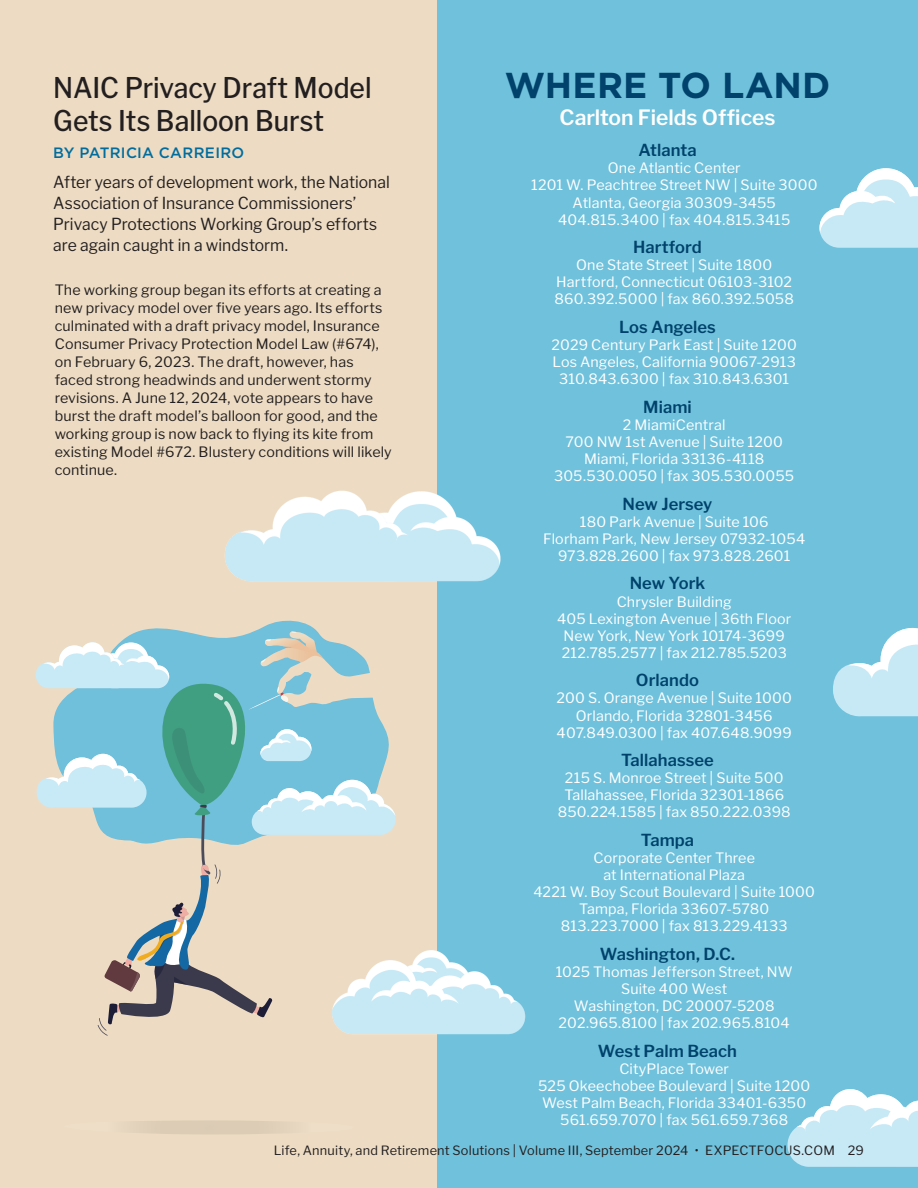
<style>
.page{position:relative;width:918px;height:1188px;background:#fff}
.page>*{position:absolute;margin:0;border:0;box-sizing:border-box;transform-origin:0 0}
.t1{font:700 36px "Gotham";letter-spacing:.005em;color:#00426b}
.t2{font:500 28.35px/33px "Libre Franklin";color:#231f20;scale:.93 1}
.t3{font:600 21px "Libre Franklin";color:#fff}
.Body_Copy{font:16.5px/21px "Libre Franklin";letter-spacing:.005em;color:#231f20;scale:.95 1}
.t4{font:600 16.5px "Libre Franklin";letter-spacing:.005em;color:#00426b}
.t5{font:500 15px "Gotham";letter-spacing:.02em;color:#006d9e}
.t6{font:14.25px/17.1px "Libre Franklin";letter-spacing:.01em;color:#fff;text-align:center}
.Body_Copy-2{font:14.25px/18px "Libre Franklin";letter-spacing:.01em;color:#231f20}
.t7{font:12.75px "Libre Franklin";letter-spacing:.015em;color:#231f20}
</style>
<div class="page">
<div style="left:0;top:0;width:450px;height:1188px;background:#eddcc3"></div>
<svg style="left:137px;top:620px;width:181px;height:12px"></svg>
<svg style="left:36px;top:632px;width:360px;height:404px"></svg>
<div style="left:136px;top:1121px;width:148px;height:13px;background:#dcccb6"></div>
<div style="left:437px;top:0;width:481px;height:1188px;background:#70c1dc"></div>
<svg style="left:819px;top:168px;width:99px;height:80px"></svg>
<svg style="left:833px;top:627px;width:85px;height:89px"></svg>
<svg style="left:787px;top:1089px;width:131px;height:78px"></svg>
<img style="left:225px;top:490px;width:276px;height:92px">
<img style="left:326px;top:946px;width:200px;height:90px">
<p class="t2" style="left:53px;top:71px;width:344px">NAIC Privacy Draft Model<br>Gets Its Balloon Burst</p>
<p class="t5" style="left:53px;top:143px;width:193px">BY PATRICIA CARREIRO</p>
<p class="Body_Copy" style="left:53px;top:172px;width:356px">After years of development work, the National Association of Insurance Commissioners’ Privacy Protections Working Group’s efforts are again caught in a windstorm.</p>
<p class="Body_Copy-2" style="left:55px;top:280px;width:339px">The working group began its efforts at creating a new privacy model over five years ago. Its efforts culminated with a draft privacy model, Insurance Consumer Privacy Protection Model Law (#674), on February 6, 2023. The draft, however, has faced strong headwinds and underwent stormy revisions. A June 12, 2024, vote appears to have burst the draft model’s balloon for good, and the working group is now back to flying its kite from existing Model #672. Blustery conditions will likely continue.</p>
<p class="t1" style="left:505px;top:61px;width:327px">WHERE TO LAND</p>
<p class="t3" style="left:560px;top:105px;width:217px">Carlton Fields Offices</p>
<p class="t4" style="left:638px;top:140px;width:60px">Atlanta</p>
<p class="t6" style="left:531px;top:160px;width:288px">One Atlantic Center<br>1201 W. Peachtree Street NW | Suite 3000<br>Atlanta, Georgia 30309-3455<br>404.815.3400 | fax 404.815.3415</p>
<p class="t4" style="left:633px;top:237px;width:70px">Hartford</p>
<p class="t6" style="left:576px;top:257px;width:198px">One State Street | Suite 1800</p>
<p class="t6" style="left:556px;top:274px;width:237px">Hartford, Connecticut 06103-3102</p>
<p class="t6" style="left:554px;top:291px;width:241px">860.392.5000 | fax 860.392.5058</p>
<p class="t4" style="left:619px;top:317px;width:98px">Los Angeles</p>
<p class="t6" style="left:552px;top:336px;width:247px">2029 Century Park East | Suite 1200</p>
<p class="t6" style="left:552px;top:353px;width:245px">Los Angeles, California 90067-2913</p>
<p class="t6" style="left:559px;top:371px;width:231px">310.843.6300 | fax 310.843.6301</p>
<p class="t4" style="left:643px;top:397px;width:50px">Miami</p>
<p class="t6" style="left:623px;top:416px;width:104px">2 MiamiCentral</p>
<p class="t6" style="left:566px;top:433px;width:219px">700 NW 1st Avenue | Suite 1200</p>
<p class="t6" style="left:584px;top:450px;width:182px">Miami, Florida 33136-4118</p>
<p class="t6" style="left:554px;top:467px;width:242px">305.530.0050 | fax 305.530.0055</p>
<p class="t4" style="left:623px;top:494px;width:91px">New Jersey</p>
<p class="t6" style="left:580px;top:513px;width:190px">180 Park Avenue | Suite 106</p>
<p class="t6" style="left:543px;top:530px;width:264px">Florham Park, New Jersey 07932-1054</p>
<p class="t6" style="left:558px;top:547px;width:234px">973.828.2600 | fax 973.828.2601</p>
<p class="t4" style="left:630px;top:574px;width:77px">New York</p>
<p class="t6" style="left:617px;top:593px;width:116px">Chrysler Building</p>
<p class="t6" style="left:557px;top:610px;width:236px">405 Lexington Avenue | 36th Floor</p>
<p class="t6" style="left:564px;top:627px;width:223px">New York, New York 10174-3699</p>
<p class="t6" style="left:562px;top:644px;width:227px">212.785.2577 | fax 212.785.5203</p>
<p class="t4" style="left:636px;top:670px;width:65px">Orlando</p>
<p class="t6" style="left:557px;top:690px;width:237px">200 S. Orange Avenue | Suite 1000</p>
<p class="t6" style="left:576px;top:707px;width:198px">Orlando, Florida 32801-3456</p>
<p class="t6" style="left:557px;top:724px;width:237px">407.849.0300 | fax 407.648.9099</p>
<p class="t4" style="left:621px;top:750px;width:94px">Tallahassee</p>
<p class="t6" style="left:558px;top:770px;width:235px">215 S. Monroe Street | Suite 500<br>Tallahassee, Florida 32301-1866<br>850.224.1585 | fax 850.222.0398</p>
<p class="t4" style="left:641px;top:830px;width:55px">Tampa</p>
<p class="t6" style="left:594px;top:849px;width:163px">Corporate Center Three at International Plaza</p>
<p class="t6" style="left:534px;top:884px;width:283px">4221 W. Boy Scout Boulevard | Suite 1000</p>
<p class="t6" style="left:579px;top:901px;width:192px">Tampa, Florida 33607-5780</p>
<p class="t6" style="left:561px;top:918px;width:228px">813.223.7000 | fax 813.229.4133</p>
<p class="t4" style="left:600px;top:944px;width:137px">Washington, D.C.</p>
<p class="t6" style="left:556px;top:963px;width:238px">1025 Thomas Jefferson Street, NW</p>
<p class="t6" style="left:621px;top:980px;width:108px">Suite 400 West</p>
<p class="t6" style="left:574px;top:998px;width:202px">Washington, DC 20007-5208</p>
<p class="t6" style="left:559px;top:1015px;width:233px">202.965.8100 | fax 202.965.8104</p>
<p class="t4" style="left:598px;top:1041px;width:141px">West Palm Beach</p>
<p class="t6" style="left:538px;top:1060px;width:273px">CityPlace Tower<br>525 Okeechobee Boulevard | Suite 1200</p>
<p class="t6" style="left:542px;top:1094px;width:266px">West Palm Beach, Florida 33401-6350<br>561.659.7070 | fax 561.659.7368</p>
<p class="t7" style="left:274px;top:1143px;width:592px">Life, Annuity, and Retirement Solutions | Volume III, September 2024 • EXPECTFOCUS.COM 29</p>
</div>
